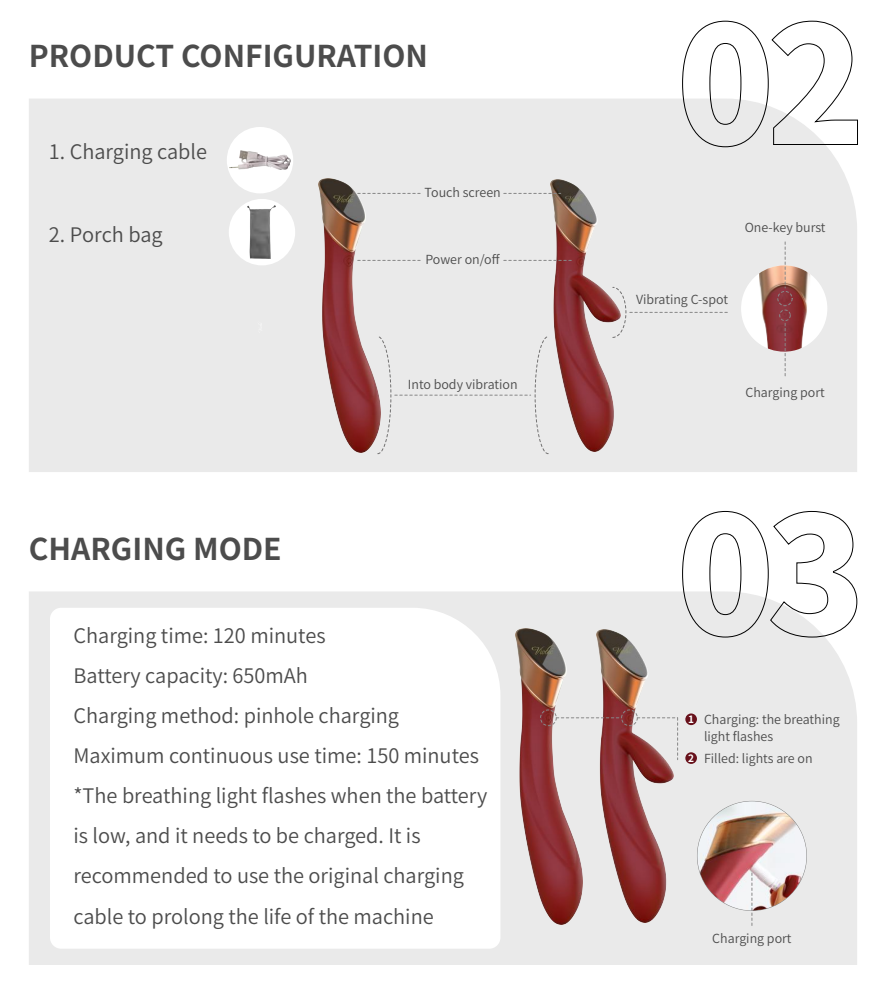
<style>
.page{position:relative;width:886px;height:993px;background:#fff}
.page>*{position:absolute;margin:0;border:0;box-sizing:border-box;transform-origin:0 0}
.t1{font:700 30px "Source Han Sans CN";color:#4c4c4c}
.t2{font:20px/40px "Source Han Sans CN";color:#4c4c4c}
.t3{font:12.5px/17.5px "Source Han Sans CN";color:#4c4c4c}
.t4{font:700 10px "Source Han Sans CN";color:#fff}
</style>
<div class="page">
<div style="left:29px;top:99px;width:828px;height:373px;background:#eaeaea"></div>
<svg style="left:682px;top:20px;width:176px;height:127px"></svg>
<img style="left:318px;top:178px;width:62px;height:274px">
<img style="left:550px;top:179px;width:71px;height:272px">
<div style="left:741px;top:265px;width:86px;height:86px;background:#fff;border-radius:50%"></div>
<img style="left:759px;top:265px;width:55px;height:86px">
<div style="left:29px;top:591px;width:828px;height:373px;background:#eaeaea"></div>
<svg style="left:50px;top:607px;width:450px;height:341px"></svg>
<svg style="left:682px;top:511px;width:175px;height:126px"></svg>
<img style="left:697px;top:801px;width:109px;height:109px;border-radius:54px">
<div style="left:227px;top:127px;width:66px;height:66px;background:#fff;border-radius:50%"></div>
<img style="left:230px;top:151px;width:60px;height:19px">
<div style="left:229px;top:199px;width:66px;height:66px;background:#fff;border-radius:50%"></div>
<img style="left:247px;top:206px;width:28px;height:52px">
<svg style="left:258px;top:321px;width:4px;height:11px"></svg>
<svg style="left:358px;top:193px;width:62px;height:1px"></svg>
<svg style="left:504px;top:193px;width:57px;height:1px"></svg>
<svg style="left:358px;top:260px;width:62px;height:1px"></svg>
<svg style="left:504px;top:260px;width:70px;height:1px"></svg>
<svg style="left:785px;top:242px;width:1px;height:46px"></svg>
<svg style="left:785px;top:323px;width:1px;height:53px"></svg>
<div style="left:377px;top:336px;width:172px;height:118px;background:#eaeaea"></div>
<div style="left:612px;top:286px;width:116px;height:52px;background:#eaeaea"></div>
<div style="left:777px;top:291px;width:15px;height:15px;border:1px dashed #878787;border-radius:50%"></div>
<div style="left:779px;top:309px;width:11px;height:12px;border:1px dashed #878787;border-radius:50%"></div>
<img style="left:516px;top:628px;width:66px;height:295px">
<img style="left:597px;top:629px;width:76px;height:293px">
<svg style="left:557px;top:717px;width:64px;height:1px"></svg>
<svg style="left:637px;top:717px;width:41px;height:42px;background:#d3c1c1"></svg>
<div style="left:540px;top:709px;width:17px;height:16px;border:1px dashed #878787;border-radius:50%"></div>
<div style="left:621px;top:709px;width:17px;height:16px;border:1px dashed #878787;border-radius:50%"></div>
<div style="left:685px;top:713px;width:12px;height:12px;background:#68111b;border-radius:50%"></div>
<div style="left:685px;top:752px;width:12px;height:11px;background:#68111b;border-radius:50%"></div>
<svg style="left:751px;top:872px;width:1px;height:53px"></svg>
<h1 class="t1" style="left:29px;top:39px;width:401px">PRODUCT CONFIGURATION</h1>
<p class="t2" style="left:49px;top:131px;width:160px">1. Charging cable</p>
<p class="t3" style="left:425px;top:184px;width:78px">Touch screen</p>
<p class="t2" style="left:49px;top:215px;width:115px">2. Porch bag</p>
<p class="t3" style="left:745px;top:219px;width:82px">One-key burst</p>
<p class="t3" style="left:425px;top:251px;width:76px">Power on/off</p>
<h1 class="t1" style="left:29px;top:531px;width:254px">CHARGING MODE</h1>
<p class="t3" style="left:408px;top:376px;width:111px">Into body vibration</p>
<p class="t2" style="left:73px;top:616px;width:415px">Charging time: 120 minutes<br>Battery capacity: 650mAh<br>Charging method: pinhole charging Maximum continuous use time: 150 minutes *The breathing light flashes when the battery is low, and it needs to be charged. It is recommended to use the original charging cable to prolong the life of the machine</p>
<p class="t3" style="left:636px;top:291px;width:93px">Vibrating C-spot</p>
<p class="t3" style="left:745px;top:384px;width:81px">Charging port</p>
<p class="t4" style="left:688px;top:713px;width:7px">1</p>
<p class="t4" style="left:688px;top:752px;width:7px">2</p>
<p class="t3" style="left:704px;top:710px;width:137px">Charging: the breathing light flashes</p>
<p class="t3" style="left:704px;top:749px;width:110px">Filled: lights are on</p>
<p class="t3" style="left:712px;top:929px;width:81px">Charging port</p>
</div>
